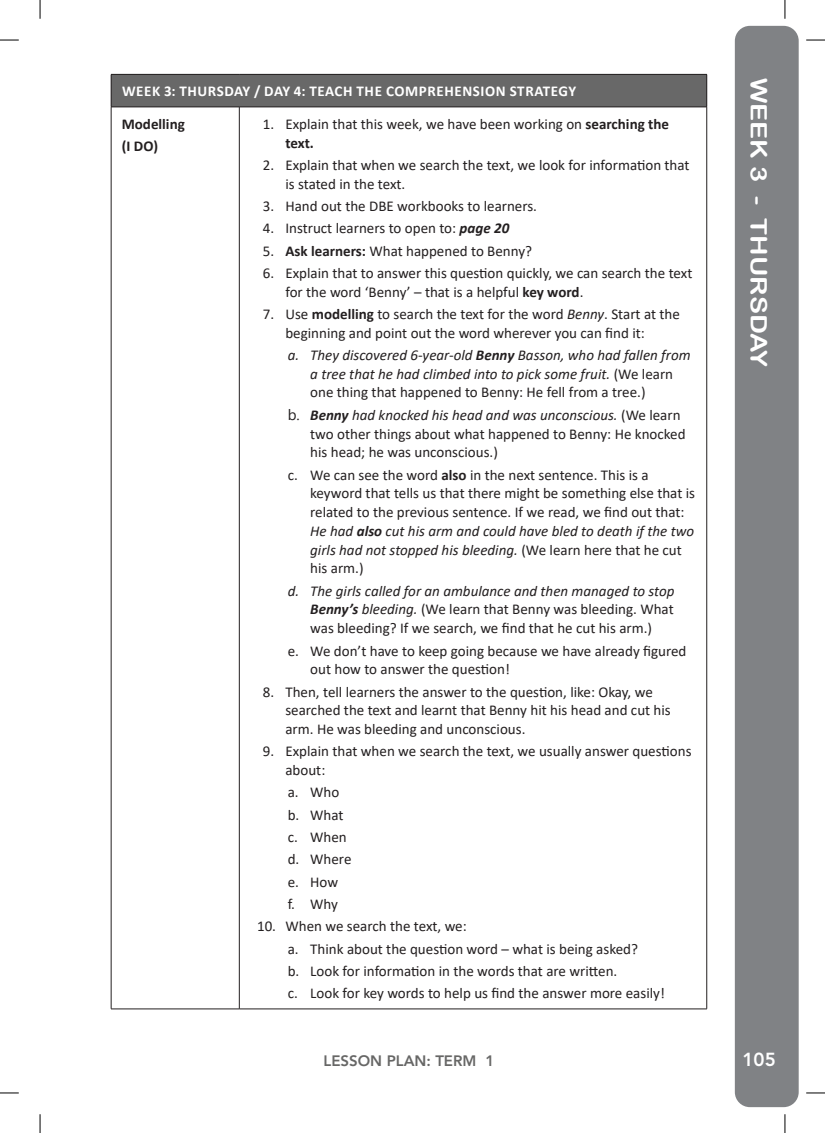
<style>
.page{position:relative;width:825px;height:1133px;background:#fff}
.page>*{position:absolute;margin:0;border:0;box-sizing:border-box;transform-origin:0 0}
.t1{font:22.5px "Arial Rounded MT Bold";color:#fff;scale:1.2 1}
.t2{font:800 18.75px "Avenir LT Std";color:#fff}
.t3{font:15px/18.8px "Calibri";color:#231f20}
.t4{font:italic 15px/18.8px "Calibri";color:#231f20}
.t5{font:700 15px "Calibri";letter-spacing:.04em;color:#fff}
.t6{font:800 15px "Avenir LT Std";color:#676766}
.t7{font:700 15px/22.2px "Calibri";color:#231f20}
.s1{font-weight:700}
.s2{font-weight:700;font-style:italic}
.s3{font-style:italic}
.s4{font-style:normal}
.s5{font-family:"Segoe UI"}
</style>
<div class="page">
<div style="left:734px;top:26px;width:64px;height:1081px;background:#808285;border-radius:15px"></div>
<div style="left:111px;top:74px;width:595px;height:33px;background:#686868"></div>
<hr style="left:111px;top:107px;width:1px;height:901px;background:#231f20">
<hr style="left:239px;top:107px;width:1px;height:901px;background:#231f20">
<hr style="left:706px;top:107px;width:1px;height:901px;background:#231f20">
<hr style="left:111px;top:1008px;width:128px;height:1px;background:#231f20">
<hr style="left:239px;top:1008px;width:467px;height:1px;background:#231f20">
<hr style="left:111px;top:74px;width:128px;height:1px;background:#231f20">
<hr style="left:111px;top:75px;width:1px;height:32px;background:#231f20">
<hr style="left:239px;top:74px;width:467px;height:1px;background:#231f20">
<hr style="left:706px;top:75px;width:1px;height:32px;background:#231f20">
<hr style="left:111px;top:107px;width:128px;height:1px;background:#231f20">
<hr style="left:239px;top:107px;width:467px;height:1px;background:#231f20">
<svg style="left:0;top:39px;width:19px;height:2px"></svg>
<svg style="left:806px;top:39px;width:18px;height:2px"></svg>
<svg style="left:0;top:1092px;width:19px;height:1px"></svg>
<svg style="left:806px;top:1092px;width:18px;height:1px"></svg>
<svg style="left:39px;top:0;width:2px;height:19px"></svg>
<svg style="left:39px;top:1114px;width:2px;height:18px"></svg>
<svg style="left:784px;top:0;width:1px;height:19px"></svg>
<svg style="left:784px;top:1114px;width:1px;height:18px"></svg>
<p class="t5" style="left:122px;top:81px;width:455px">WEEK 3: THURSDAY / DAY 4: TEACH THE COMPREHENSION STRATEGY</p>
<p class="t7" style="left:122px;top:112px;width:65px">Modelling (I DO)</p>
<p class="t3" style="left:285px;top:114px;width:385px;text-indent:-22px">1. Explain that this week, we have been working on <span class="s1">searching the text.</span></p>
<p class="t3" style="left:285px;top:155px;width:405px;text-indent:-22px">2. Explain that when we search the text, we look for information that is stated in the text.</p>
<p class="t3" style="left:263px;top:196px;width:275px">3. Hand out the DBE workbooks to learners.</p>
<p class="t3" style="left:263px;top:218px;width:248px">4. Instruct learners to open to: <span class="s2">page 20</span></p>
<p class="t3" style="left:263px;top:241px;width:271px">5. <span class="s1">Ask learners:</span> What happened to Benny?</p>
<p class="t3" style="left:285px;top:263px;width:408px;text-indent:-22px">6. Explain that to answer this question quickly, we can search the text for the word ‘Benny’ – that is a helpful <span class="s1">key word</span>.</p>
<p class="t3" style="left:285px;top:304px;width:396px;text-indent:-22px">7. Use <span class="s1">modelling</span> to search the text for the word <span class="s3">Benny</span>. Start at the beginning and point out the word wherever you can find it:</p>
<p class="t4" style="left:310px;top:345px;width:381px;text-indent:-22px">a. They discovered 6-year-old <span class="s1">Benny</span> Basson, who had fallen from a tree that he had climbed into to pick some fruit. <span class="s4">(We learn one thing that happened to Benny: He fell from a tree.)</span></p>
<p class="t3" style="left:310px;top:405px;width:376px;text-indent:-22px"><span class="s5">b.</span> <span class="s2">Benny</span> <span class="s3">had knocked his head and was unconscious.</span> (We learn two other things about what happened to Benny: He knocked his head; he was unconscious.)</p>
<p class="t3" style="left:310px;top:465px;width:386px;text-indent:-22px">c. We can see the word <span class="s1">also</span> in the next sentence. This is a keyword that tells us that there might be something else that is related to the previous sentence. If we read, we find out that:<br><span class="s3">He had</span> <span class="s2">also</span> <span class="s3">cut his arm and could have bled to death if the two girls had not stopped his bleeding.</span> (We learn here that he cut his arm.)</p>
<p class="t3" style="left:310px;top:581px;width:365px;text-align:justify;text-indent:-22px"><span class="s3">d. The girls called for an ambulance and then managed to stop </span><span class="s2">Benny’s</span> <span class="s3">bleeding.</span> (We learn that Benny was bleeding. What was bleeding? If we search, we find that he cut his arm.)</p>
<p class="t3" style="left:310px;top:640px;width:377px;text-indent:-22px">e. We don’t have to keep going because we have already figured out how to answer the question!</p>
<p class="t3" style="left:285px;top:681px;width:386px;text-indent:-22px">8. Then, tell learners the answer to the question, like: Okay, we searched the text and learnt that Benny hit his head and cut his arm. He was bleeding and unconscious.</p>
<p class="t3" style="left:285px;top:741px;width:407px;text-indent:-22px">9. Explain that when we search the text, we usually answer questions about:</p>
<p class="t3" style="left:287px;top:781px;width:65px;line-height:22.2px">a. Who b. What c. When d. Where e. How<br>f. Why</p>
<p class="t3" style="left:287px;top:914px;width:378px;line-height:22.2px;text-indent:-31px">10. When we search the text, we:<br>a. Think about the question word – what is being asked?<br>b. Look for information in the words that are written.<br>c. Look for key words to help us find the answer more easily!</p>
<h1 class="t1" style="left:771px;top:78px;width:242px;rotate:90deg">WEEK 3 - THURSDAY</h1>
<p class="t6" style="left:323px;top:1052px;width:172px">LESSON PLAN: TERM 1</p>
<p class="t2" style="left:742px;top:1048px;width:35px">105</p>
</div>
